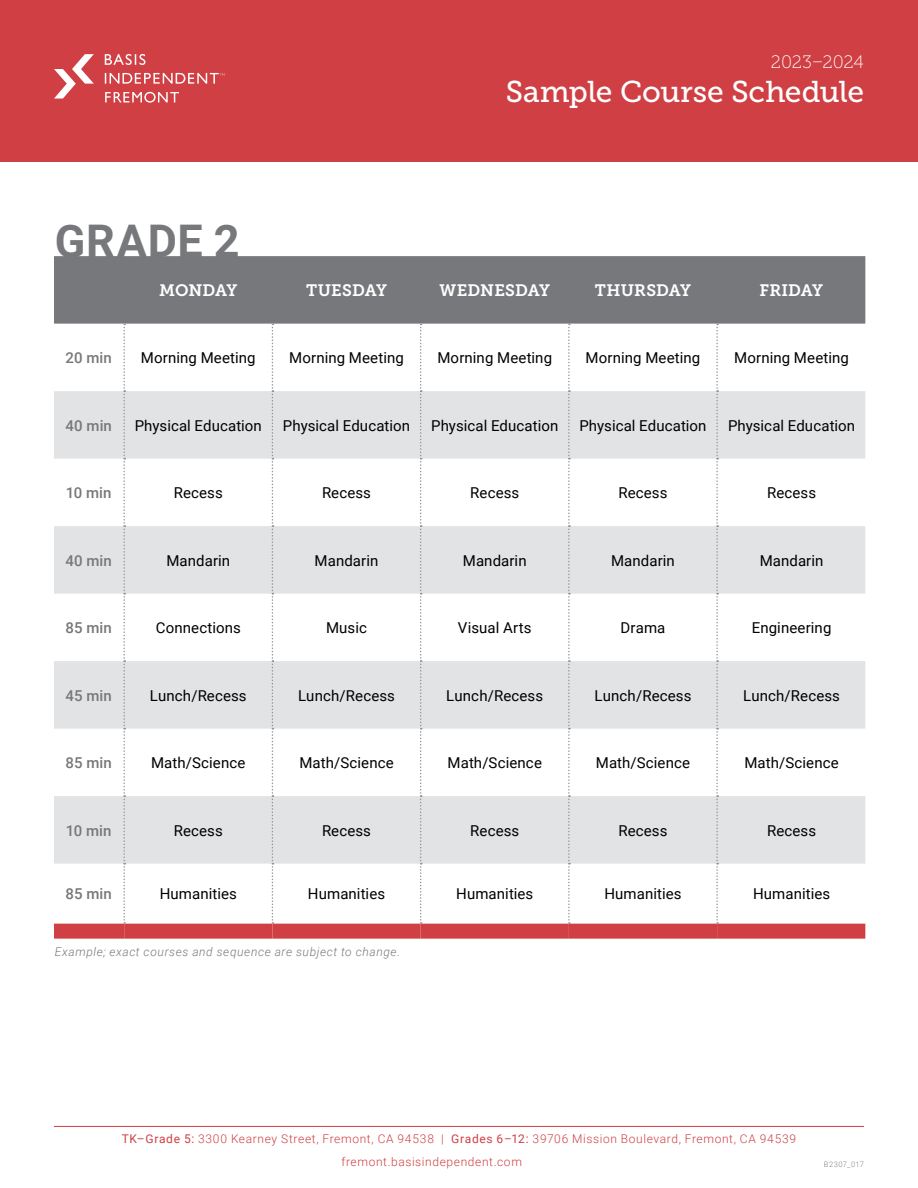
<style>
.page{position:relative;width:918px;height:1188px;background:#fff}
.page>*{position:absolute;margin:0;border:0;box-sizing:border-box;transform-origin:0 0}
.t1{font:700 45px "Roboto";letter-spacing:.02em;color:#77787b}
.t2{font:30px "Museo Slab 500";letter-spacing:-.005em;color:#fff}
.t3{font:18px "Museo Slab 100";letter-spacing:-.005em;color:#fff}
.t4{font:16.5px "Museo Slab 700";letter-spacing:.005em;color:#fff}
.t5{font:15px "Roboto";letter-spacing:.005em;color:#000}
.t6{font:500 15px "Roboto";letter-spacing:.005em;color:#77787b}
.t7{font:300 12px/23px "Roboto";letter-spacing:.05em;color:#d03f43}
.t8{font:italic 300 12px "Roboto";letter-spacing:.05em;color:#77787b}
.t9{font:300 7.5px "Roboto";letter-spacing:.06em;color:#808285}
.s1{font-weight:400}
</style>
<div class="page">
<hr style="left:54px;top:1126px;width:810px;height:1px;background:#d03f43">
<div style="left:0;top:0;width:918px;height:162px;background:#d03f43"></div>
<svg style="left:105px;top:54px;width:40px;height:11px"></svg>
<svg style="left:54px;top:54px;width:40px;height:45px"></svg>
<svg style="left:105px;top:73px;width:120px;height:11px"></svg>
<svg style="left:105px;top:92px;width:74px;height:11px"></svg>
<div style="left:54px;top:256px;width:811px;height:68px;background:#77787b"></div>
<svg style="left:54px;top:391px;width:811px;height:473px;fill:#e2e3e4"></svg>
<svg style="left:272px;top:324px;width:1px;height:600px"></svg>
<svg style="left:420px;top:324px;width:2px;height:600px"></svg>
<svg style="left:568px;top:324px;width:2px;height:600px"></svg>
<svg style="left:716px;top:324px;width:2px;height:600px"></svg>
<div style="left:54px;top:924px;width:70px;height:15px;background:#d03f43"></div>
<div style="left:124px;top:924px;width:148px;height:15px;background:#d03f43"></div>
<div style="left:272px;top:924px;width:149px;height:15px;background:#d03f43"></div>
<div style="left:421px;top:924px;width:148px;height:15px;background:#d03f43"></div>
<div style="left:569px;top:924px;width:148px;height:15px;background:#d03f43"></div>
<div style="left:717px;top:924px;width:148px;height:15px;background:#d03f43"></div>
<svg style="left:123px;top:324px;width:2px;height:600px"></svg>
<h1 class="t1" style="left:55px;top:210px;width:187px">GRADE 2</h1>
<p class="t3" style="left:771px;top:52px;width:95px">2023–2024</p>
<h2 class="t2" style="left:506px;top:75px;width:360px">Sample Course Schedule</h2>
<p class="t4" style="left:159px;top:281px;width:80px">MONDAY</p>
<p class="t4" style="left:306px;top:281px;width:82px">TUESDAY</p>
<p class="t4" style="left:439px;top:281px;width:112px">WEDNESDAY</p>
<p class="t4" style="left:595px;top:281px;width:98px">THURSDAY</p>
<p class="t4" style="left:759px;top:281px;width:65px">FRIDAY</p>
<p class="t6" style="left:66px;top:347px;width:48px">20 min</p>
<p class="t5" style="left:141px;top:347px;width:116px">Morning Meeting</p>
<p class="t5" style="left:289px;top:347px;width:116px">Morning Meeting</p>
<p class="t5" style="left:437px;top:347px;width:116px">Morning Meeting</p>
<p class="t5" style="left:586px;top:347px;width:116px">Morning Meeting</p>
<p class="t5" style="left:734px;top:347px;width:116px">Morning Meeting</p>
<p class="t6" style="left:65px;top:415px;width:48px">40 min</p>
<p class="t5" style="left:135px;top:415px;width:129px">Physical Education</p>
<p class="t5" style="left:283px;top:415px;width:129px">Physical Education</p>
<p class="t5" style="left:431px;top:415px;width:129px">Physical Education</p>
<p class="t5" style="left:579px;top:415px;width:129px">Physical Education</p>
<p class="t5" style="left:728px;top:415px;width:129px">Physical Education</p>
<p class="t6" style="left:66px;top:482px;width:47px">10 min</p>
<p class="t5" style="left:174px;top:482px;width:51px">Recess</p>
<p class="t5" style="left:322px;top:482px;width:51px">Recess</p>
<p class="t5" style="left:470px;top:482px;width:51px">Recess</p>
<p class="t5" style="left:618px;top:482px;width:51px">Recess</p>
<p class="t5" style="left:767px;top:482px;width:51px">Recess</p>
<p class="t6" style="left:65px;top:550px;width:48px">40 min</p>
<p class="t5" style="left:166px;top:550px;width:65px">Mandarin</p>
<p class="t5" style="left:315px;top:550px;width:65px">Mandarin</p>
<p class="t5" style="left:463px;top:550px;width:65px">Mandarin</p>
<p class="t5" style="left:611px;top:550px;width:65px">Mandarin</p>
<p class="t5" style="left:760px;top:550px;width:65px">Mandarin</p>
<p class="t6" style="left:66px;top:617px;width:48px">85 min</p>
<p class="t5" style="left:156px;top:617px;width:87px">Connections</p>
<p class="t5" style="left:326px;top:617px;width:42px">Music</p>
<p class="t5" style="left:458px;top:617px;width:75px">Visual Arts</p>
<p class="t5" style="left:621px;top:617px;width:46px">Drama</p>
<p class="t5" style="left:752px;top:617px;width:81px">Engineering</p>
<p class="t6" style="left:65px;top:685px;width:48px">45 min</p>
<p class="t5" style="left:150px;top:685px;width:98px">Lunch/Recess</p>
<p class="t5" style="left:298px;top:685px;width:98px">Lunch/Recess</p>
<p class="t5" style="left:446px;top:685px;width:98px">Lunch/Recess</p>
<p class="t5" style="left:595px;top:685px;width:98px">Lunch/Recess</p>
<p class="t5" style="left:743px;top:685px;width:98px">Lunch/Recess</p>
<p class="t6" style="left:66px;top:752px;width:48px">85 min</p>
<p class="t5" style="left:151px;top:752px;width:96px">Math/Science</p>
<p class="t5" style="left:299px;top:752px;width:96px">Math/Science</p>
<p class="t5" style="left:448px;top:752px;width:96px">Math/Science</p>
<p class="t5" style="left:596px;top:752px;width:96px">Math/Science</p>
<p class="t5" style="left:744px;top:752px;width:96px">Math/Science</p>
<p class="t6" style="left:66px;top:820px;width:47px">10 min</p>
<p class="t5" style="left:174px;top:820px;width:51px">Recess</p>
<p class="t5" style="left:322px;top:820px;width:51px">Recess</p>
<p class="t5" style="left:470px;top:820px;width:51px">Recess</p>
<p class="t5" style="left:618px;top:820px;width:51px">Recess</p>
<p class="t5" style="left:767px;top:820px;width:51px">Recess</p>
<p class="t6" style="left:66px;top:883px;width:48px">85 min</p>
<p class="t5" style="left:160px;top:883px;width:79px">Humanities</p>
<p class="t5" style="left:308px;top:883px;width:79px">Humanities</p>
<p class="t5" style="left:456px;top:883px;width:79px">Humanities</p>
<p class="t5" style="left:604px;top:883px;width:79px">Humanities</p>
<p class="t5" style="left:753px;top:883px;width:79px">Humanities</p>
<p class="t8" style="left:55px;top:944px;width:347px">Example; exact courses and sequence are subject to change.</p>
<p class="t7" style="left:342px;top:1127px;width:456px;text-indent:-220px"><span class="s1">TK–Grade 5:</span> 3300 Kearney Street, Fremont, CA 94538 | <span class="s1">Grades 6–12:</span> 39706 Mission Boulevard, Fremont, CA 94539 fremont.basisindependent.com</p>
<p class="t9" style="left:824px;top:1159px;width:42px">B2307_017</p>
</div>
